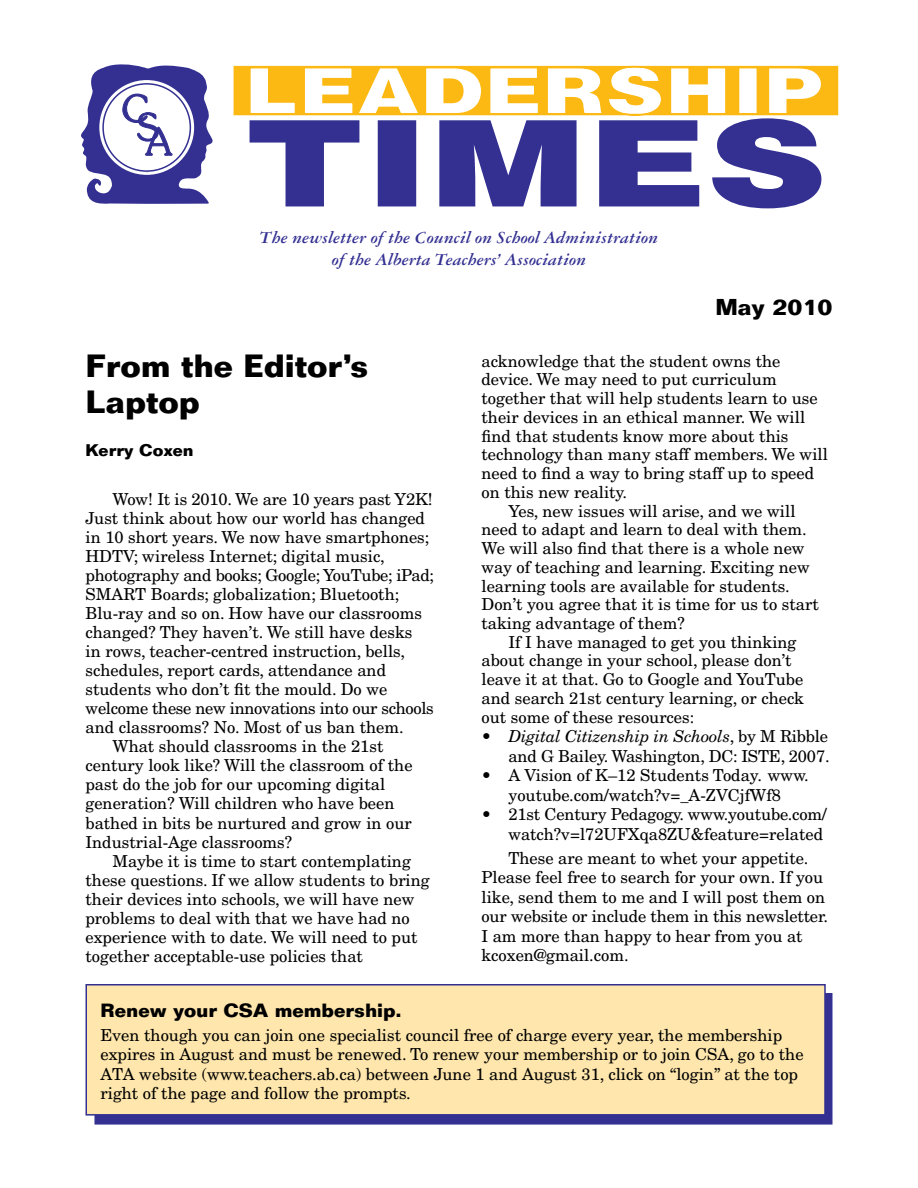
<style>
.page{position:relative;width:918px;height:1188px;background:#fff}
.page>*{position:absolute;margin:0;border:0;box-sizing:border-box;transform-origin:0 0}
.t1{font:700 31.5px/36px "Folio Std";color:#000}
.t2{font:700 22.5px "Folio Std";color:#000}
.t3{font:700 18.75px "Folio Std";color:#000}
.t4{font:italic 700 18px/21.6px "Garamond 3 LT Std";color:#333092;text-align:center}
.t5{font:16.5px/19.5px "New Century Schlbk LT Std";color:#000}
.t6{font:16.5px "New Century Schlbk LT Std";letter-spacing:-.02em;color:#000}
.t7{font:700 16.5px "Folio Std";color:#000}
.s1{font-style:italic}
</style>
<div class="page">
<svg style="left:81px;top:64px;width:132px;height:140px"></svg>
<svg style="left:233px;top:65px;width:606px;height:51px"></svg>
<svg style="left:250px;top:118px;width:571px;height:90px;fill:#333092"></svg>
<div style="left:94px;top:993px;width:738px;height:132px;background:#333092;border:2px solid #333092"></div>
<div style="left:86px;top:985px;width:739px;height:130px;background:#fee6ac"></div>
<div style="left:86px;top:984px;width:740px;height:132px;border:2px solid #333092"></div>
<p class="t4" style="left:260px;top:227px;width:400px">The newsletter of the Council on School Administration of the Alberta Teachers’ Association</p>
<h2 class="t2" style="left:715px;top:293px;width:119px">May 2010</h2>
<h1 class="t1" style="left:86px;top:347px;width:284px">From the Editor’s<br>Laptop</h1>
<p class="t7" style="left:86px;top:440px;width:110px">Kerry Coxen</p>
<p class="t5" style="left:112px;top:489px;width:322px">Wow! It is 2010. We are 10 years past Y2K!</p>
<p class="t5" style="left:86px;top:508px;width:341px">Just think about how our world has changed</p>
<p class="t5" style="left:86px;top:527px;width:346px">in 10 short years. We now have smartphones;</p>
<p class="t5" style="left:86px;top:546px;width:301px">HDTV; wireless Internet; digital music,</p>
<p class="t5" style="left:86px;top:565px;width:350px">photography and books; Google; YouTube; iPad;</p>
<p class="t5" style="left:86px;top:584px;width:315px">SMART Boards; globalization; Bluetooth;</p>
<p class="t5" style="left:86px;top:603px;width:338px">Blu-ray and so on. How have our classrooms</p>
<p class="t5" style="left:86px;top:622px;width:329px">changed? They haven’t. We still have desks</p>
<p class="t5" style="left:86px;top:641px;width:321px">in rows, teacher-centred instruction, bells,</p>
<p class="t5" style="left:86px;top:660px;width:302px">schedules, report cards, attendance and</p>
<p class="t5" style="left:86px;top:679px;width:303px">students who don’t fit the mould. Do we</p>
<p class="t6" style="left:86px;top:698px;width:350px">welcome these new innovations into our schools</p>
<p class="t5" style="left:86px;top:718px;width:320px">and classrooms? No. Most of us ban them.</p>
<p class="t5" style="left:112px;top:737px;width:272px">What should classrooms in the 21st</p>
<p class="t5" style="left:86px;top:756px;width:329px">century look like? Will the classroom of the</p>
<p class="t5" style="left:86px;top:775px;width:301px">past do the job for our upcoming digital</p>
<p class="t5" style="left:86px;top:794px;width:310px">generation? Will children who have been</p>
<p class="t5" style="left:86px;top:813px;width:328px">bathed in bits be nurtured and grow in our</p>
<p class="t5" style="left:86px;top:832px;width:208px">Industrial-Age classrooms?</p>
<p class="t5" style="left:112px;top:851px;width:300px">Maybe it is time to start contemplating</p>
<p class="t5" style="left:86px;top:870px;width:346px">these questions. If we allow students to bring</p>
<p class="t5" style="left:86px;top:889px;width:331px">their devices into schools, we will have new</p>
<p class="t5" style="left:86px;top:908px;width:326px">problems to deal with that we have had no</p>
<p class="t5" style="left:86px;top:927px;width:334px">experience with to date. We will need to put</p>
<p class="t5" style="left:86px;top:946px;width:279px">together acceptable-use policies that</p>
<p class="t5" style="left:482px;top:351px;width:301px">acknowledge that the student owns the</p>
<p class="t5" style="left:482px;top:370px;width:297px">device. We may need to put curriculum</p>
<p class="t5" style="left:482px;top:388px;width:338px">together that will help students learn to use</p>
<p class="t5" style="left:482px;top:407px;width:325px">their devices in an ethical manner. We will</p>
<p class="t5" style="left:482px;top:426px;width:309px">find that students know more about this</p>
<p class="t5" style="left:482px;top:445px;width:348px">technology than many staff members. We will</p>
<p class="t5" style="left:482px;top:463px;width:334px">need to find a way to bring staff up to speed</p>
<p class="t5" style="left:482px;top:482px;width:147px">on this new reality.</p>
<p class="t5" style="left:508px;top:501px;width:289px">Yes, new issues will arise, and we will</p>
<p class="t5" style="left:482px;top:520px;width:327px">need to adapt and learn to deal with them.</p>
<p class="t5" style="left:482px;top:538px;width:325px">We will also find that there is a whole new</p>
<p class="t5" style="left:482px;top:557px;width:330px">way of teaching and learning. Exciting new</p>
<p class="t5" style="left:482px;top:576px;width:310px">learning tools are available for students.</p>
<p class="t5" style="left:482px;top:595px;width:339px">Don’t you agree that it is time for us to start</p>
<p class="t5" style="left:482px;top:613px;width:205px">taking advantage of them?</p>
<p class="t5" style="left:508px;top:632px;width:290px">If I have managed to get you thinking</p>
<p class="t5" style="left:482px;top:651px;width:312px">about change in your school, please don’t</p>
<p class="t5" style="left:482px;top:670px;width:323px">leave it at that. Go to Google and YouTube</p>
<p class="t5" style="left:482px;top:688px;width:324px">and search 21st century learning, or check</p>
<p class="t5" style="left:482px;top:707px;width:214px">out some of these resources:</p>
<p class="t5" style="left:482px;top:727px;width:350px;text-align:right"><span class="s1">• Digital Citizenship in Schools</span>, by M Ribble and G Bailey. Washington, DC: ISTE, 2007.</p>
<p class="t5" style="left:482px;top:766px;width:329px;text-align:center"><span class="s1">•</span> A Vision of K–12 Students Today<span class="s1">.</span> www. youtube.com/watch?v=_A-ZVCjfWf8</p>
<p class="t5" style="left:482px;top:805px;width:347px;text-align:right"><span class="s1">•</span> 21st Century Pedagogy. www.youtube.com/ watch?v=l72UFXqa8ZU&amp;feature=related</p>
<p class="t5" style="left:482px;top:848px;width:348px;text-indent:27px">These are meant to whet your appetite.<br>Please feel free to search for your own. If you like, send them to me and I will post them on our website or include them in this newsletter.<br>I am more than happy to hear from you at kcoxen@gmail.com.</p>
<p class="t3" style="left:100px;top:999px;width:303px">Renew your CSA membership.</p>
<p class="t5" style="left:100px;top:1025px;width:705px">Even though you can join one specialist council free of charge every year, the membership expires in August and must be renewed. To renew your membership or to join CSA, go to the ATA website (www.teachers.ab.ca) between June 1 and August 31, click on “login” at the top right of the page and follow the prompts.</p>
</div>
